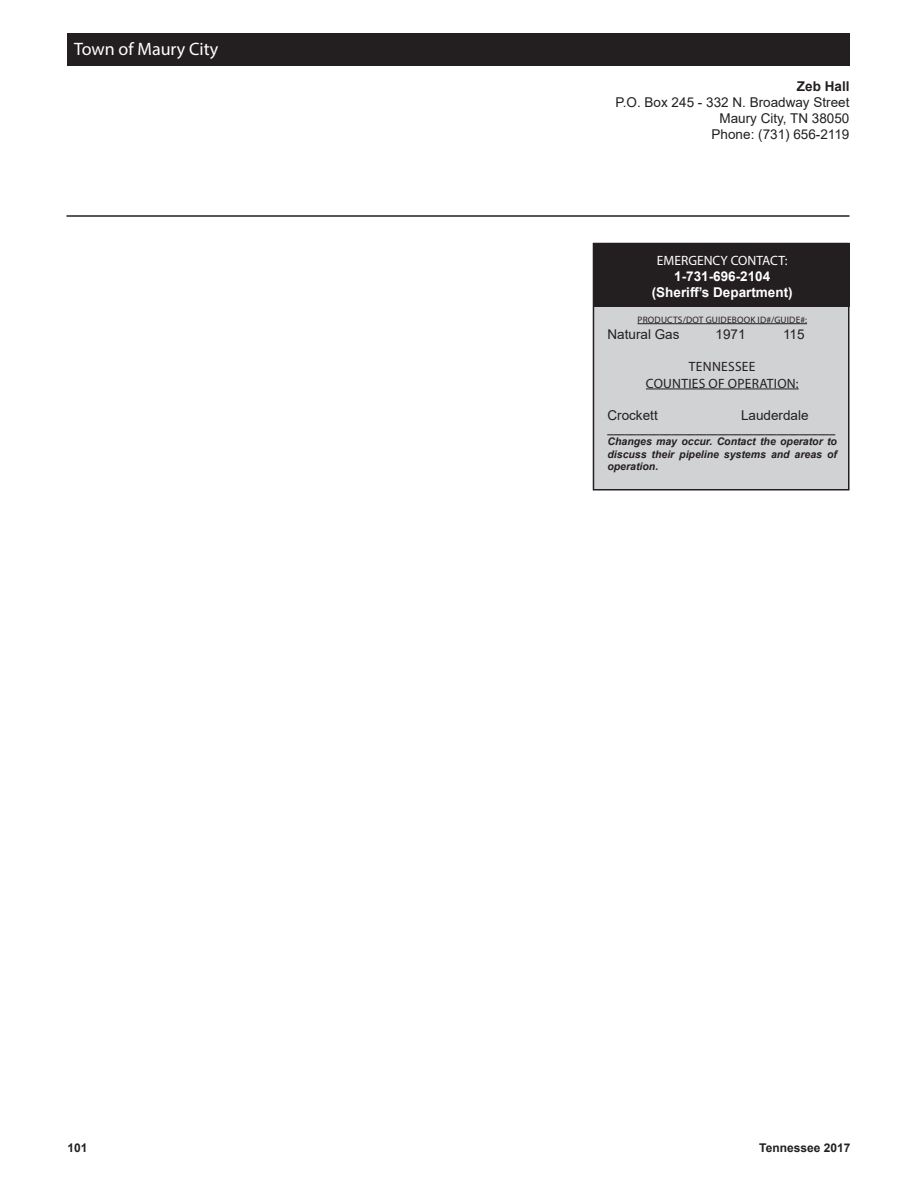
<style>
.page{position:relative;width:918px;height:1188px;background:#fff}
.page>*{position:absolute;margin:0;border:0;box-sizing:border-box;transform-origin:0 0}
.TOC_-_Left{font:18px "Myriad Pro";color:#fff}
.t1{font:13.5px "Arial";color:#231f20}
.t2{font:700 13.5px "Arial";color:#fff}
.t3{font:13.5px "Myriad Pro";letter-spacing:.02em;color:#231f20}
.t4{font:13.5px "Myriad Pro";color:#fff}
.t5{font:700 13.5px "Arial";color:#231f20}
.t6{font:700 12px "Arial";color:#231f20}
.t7{font:italic 700 10.5px/12.6px "Arial";color:#231f20;text-align:justify}
.t8{font:9.3px "Myriad Pro";letter-spacing:.02em;color:#231f20}
</style>
<div class="page">
<div style="left:593px;top:244px;width:256px;height:246px;background:#d1d2d4"></div>
<div style="left:593px;top:243px;width:257px;height:247px;border:2px solid #231f20"></div>
<hr style="left:67px;top:215px;width:783px;height:2px;background:#231f20">
<div style="left:68px;top:34px;width:782px;height:32px;background:#231f20"></div>
<div style="left:593px;top:243px;width:257px;height:63px;background:#231f20"></div>
<hr style="left:638px;top:323px;width:169px;height:1px;background:#231f20">
<hr style="left:646px;top:389px;width:153px;height:1px;background:#231f20">
<p class="TOC_-_Left" style="left:74px;top:38px;width:146px">Town of Maury City</p>
<p class="t5" style="left:797px;top:77px;width:54px">Zeb Hall</p>
<p class="t1" style="left:616px;top:93px;width:235px">P.O. Box 245 - 332 N. Broadway Street</p>
<p class="t1" style="left:719px;top:109px;width:132px">Maury City, TN 38050</p>
<p class="t1" style="left:712px;top:125px;width:139px">Phone: (731) 656-2119</p>
<p class="t4" style="left:657px;top:252px;width:132px">EMERGENCY CONTACT:</p>
<p class="t2" style="left:674px;top:267px;width:98px">1-731-696-2104</p>
<p class="t2" style="left:652px;top:283px;width:142px">(Sheriff’s Department)</p>
<p class="t8" style="left:638px;top:314px;width:171px">PRODUCTS/DOT GUIDEBOOK ID#/GUIDE#:</p>
<p class="t1" style="left:608px;top:325px;width:74px">Natural Gas</p>
<p class="t1" style="left:716px;top:325px;width:32px">1971</p>
<p class="t1" style="left:783px;top:325px;width:23px">115</p>
<p class="t3" style="left:689px;top:359px;width:68px">TENNESSEE</p>
<p class="t3" style="left:646px;top:375px;width:154px">COUNTIES OF OPERATION:</p>
<p class="t1" style="left:608px;top:406px;width:52px">Crockett</p>
<p class="t1" style="left:741px;top:406px;width:69px">Lauderdale</p>
<p class="t7" style="left:608px;top:423px;width:229px">_______________________________________</p>
<p class="t7" style="left:608px;top:436px;width:231px">Changes may occur. Contact the operator to discuss their pipeline systems and areas of operation.</p>
<p class="t6" style="left:68px;top:1139px;width:22px">101</p>
<p class="t6" style="left:759px;top:1139px;width:93px">Tennessee 2017</p>
</div>
